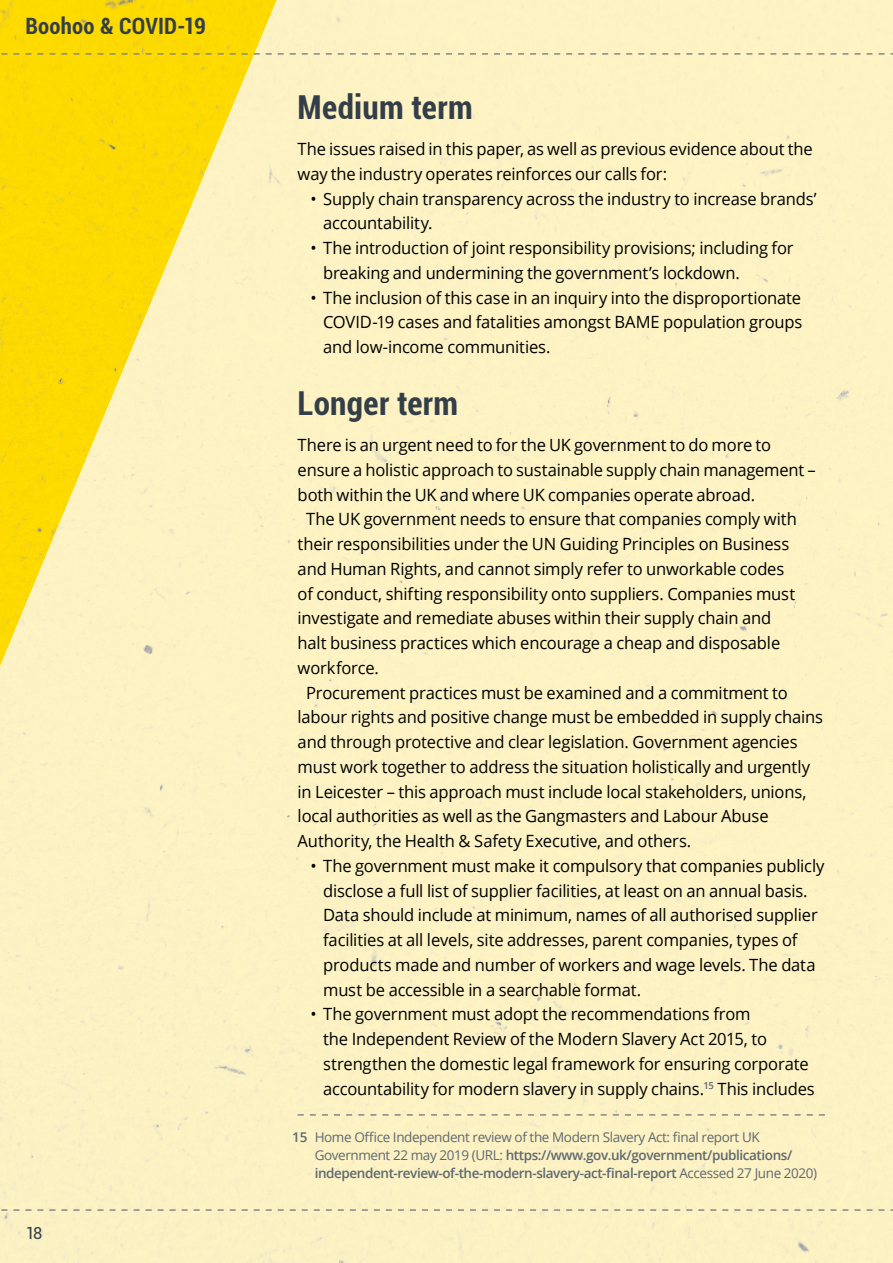
<style>
.page{position:relative;width:893px;height:1263px;background:#fff}
.page>*{position:absolute;margin:0;border:0;box-sizing:border-box;transform-origin:0 0}
.B_head{font:700 condensed 33px "Roboto";letter-spacing:.01em;color:#333e48}
.t1{font:700 condensed 22.5px "Roboto";letter-spacing:.01em;color:#333e48}
.Text{font:16.8px/24.8px "Open Sans";letter-spacing:-.01em;color:#000}
.Text_-_No_indent{font:16.8px/24.8px "Open Sans";letter-spacing:-.01em;color:#000}
.t2{font:16.5px "Roboto";color:#333e48}
.Footnote{font:13.5px/18px "Open Sans";letter-spacing:-.03em;color:#5f6872}
.s1{font-weight:600}
</style>
<div class="page">
<svg style="left:298px;top:1114px;width:527px;height:2px"></svg>
<img style="left:0;top:0;width:276px;height:665px">
<svg style="left:0;top:1209px;width:893px;height:2px;background:#cfc8ac"></svg>
<svg style="left:0;top:53px;width:893px;height:2px;background:#d0c589"></svg>
<h2 class="t1" style="left:26px;top:10px;width:182px">Boohoo &amp; COVID-19</h2>
<p class="t2" style="left:26px;top:1222px;width:18px">18</p>
<p class="B_head" style="left:298px;top:85px;width:177px">Medium term</p>
<p class="Text_-_No_indent" style="left:298px;top:136px;width:517px">The issues raised in this paper, as well as previous evidence about the way the industry operates reinforces our calls for:</p>
<p class="Text" style="left:323px;top:186px;width:495px;text-indent:-13px">• Supply chain transparency across the industry to increase brands’ accountability.</p>
<p class="Text" style="left:323px;top:235px;width:472px;text-indent:-13px">• The introduction of joint responsibility provisions; including for breaking and undermining the government’s lockdown.</p>
<p class="Text" style="left:323px;top:285px;width:481px;text-align:justify;text-indent:-13px">• The inclusion of this case in an inquiry into the disproportionate COVID-19 cases and fatalities amongst BAME population groups and low-income communities.</p>
<p class="B_head" style="left:298px;top:381px;width:162px">Longer term</p>
<p class="Text_-_No_indent" style="left:298px;top:432px;width:520px">There is an urgent need to for the UK government to do more to ensure a holistic approach to sustainable supply chain management – both within the UK and where UK companies operate abroad.</p>
<p class="Text" style="left:298px;top:506px;width:501px;text-indent:9px">The UK government needs to ensure that companies comply with their responsibilities under the UN Guiding Principles on Business and Human Rights, and cannot simply refer to unworkable codes of conduct, shifting responsibility onto suppliers. Companies must investigate and remediate abuses within their supply chain and halt business practices which encourage a cheap and disposable workforce.</p>
<p class="Text" style="left:298px;top:680px;width:527px;text-indent:9px">Procurement practices must be examined and a commitment to labour rights and positive change must be embedded in supply chains and through protective and clear legislation. Government agencies must work together to address the situation holistically and urgently in Leicester – this approach must include local stakeholders, unions, local authorities as well as the Gangmasters and Labour Abuse Authority, the Health &amp; Safety Executive, and others.</p>
<p class="Text" style="left:323px;top:853px;width:503px;text-indent:-13px">• The government must make it compulsory that companies publicly disclose a full list of supplier facilities, at least on an annual basis.<br>Data should include at minimum, names of all authorised supplier facilities at all levels, site addresses, parent companies, types of products made and number of workers and wage levels. The data must be accessible in a searchable format.</p>
<p class="Text" style="left:323px;top:1001px;width:493px;text-indent:-13px">• The government must adopt the recommendations from<br>the Independent Review of the Modern Slavery Act 2015, to strengthen the domestic legal framework for ensuring corporate accountability for modern slavery in supply chains.<sup>15</sup> This includes</p>
<p class="Footnote" style="left:315px;top:1128px;width:504px;text-indent:-23px"><span class="s1">15</span> Home Office Independent review of the Modern Slavery Act: final report UK<br>Government 22 may 2019 (URL: <span class="s1">https://www.gov.uk/government/publications/ independent-review-of-the-modern-slavery-act-final-report</span> Accessed 27 June 2020)</p>
</div>
